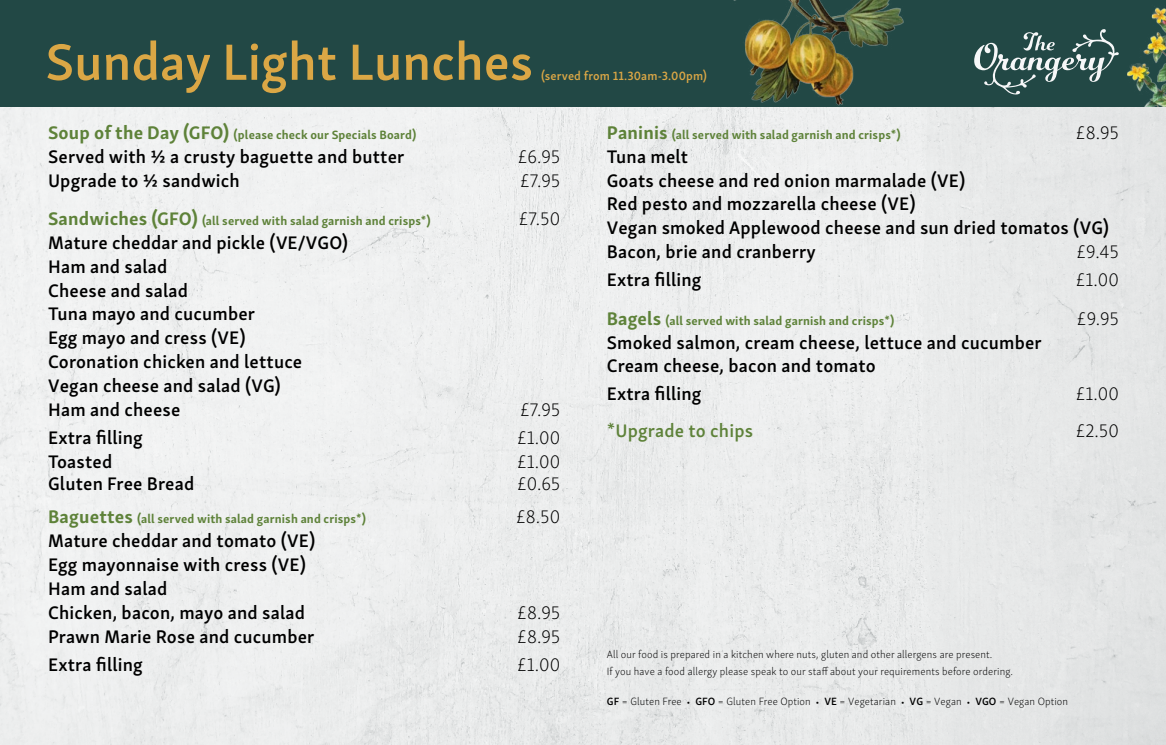
<style>
.page{position:relative;width:1166px;height:745px;background:#fff}
.page>*{position:absolute;margin:0;border:0;box-sizing:border-box;transform-origin:0 0}
.t1{font:600 52.38px "Skolar Sans Latn";color:#dba745}
.t2{font:600 18.75px/23.8px "Skolar Sans Latn";letter-spacing:.01em;color:#000}
.t3{font:18.75px "Skolar Sans Latn El";letter-spacing:.01em;color:#000}
.t4{font:600 18.75px "Skolar Sans Latn";letter-spacing:.01em;color:#5e8239}
.t5{font:700 12.38px "Skolar Sans Latn";letter-spacing:.01em;color:#5e8239}
.t6{font:600 12.38px "Skolar Sans Latn";letter-spacing:.01em;color:#dba745}
.t7{font:10.88px/16.9px "Skolar Sans Latn El";letter-spacing:.01em;color:#000}
.s1{font-size:18.75px}
.s2{font-family:"Skolar Sans Latn";font-weight:600}
.s3{font-size:9px}
</style>
<div class="page">
<img style="left:0;top:106px;width:1166px;height:638px">
<div style="left:0;top:0;width:1166px;height:106px;background:#224845"></div>
<svg style="left:974px;top:29px;width:145px;height:65px"></svg>
<img style="left:730px;top:0;width:175px;height:107px">
<img style="left:1127px;top:7px;width:39px;height:99px">
<h1 class="t1" style="left:45px;top:20px;width:489px">Sunday Light Lunches</h1>
<p class="t6" style="left:541px;top:66px;width:167px">(served from 11.30am-3.00pm)</p>
<p class="t5" style="left:48px;top:124px;width:370px"><span class="s1">Soup of the Day (GFO)</span> (please check our Specials Board)</p>
<p class="t2" style="left:48px;top:143px;width:358px">Served with ½ a crusty baguette and butter</p>
<p class="t3" style="left:518px;top:143px;width:44px">£6.95</p>
<p class="t2" style="left:48px;top:166px;width:193px">Upgrade to ½ sandwich</p>
<p class="t3" style="left:520px;top:166px;width:41px">£7.95</p>
<p class="t5" style="left:48px;top:211px;width:384px"><span class="s1">Sandwiches (GFO)</span> (all served with salad garnish and crisps*)</p>
<p class="t3" style="left:519px;top:205px;width:42px">£7.50</p>
<p class="t2" style="left:48px;top:229px;width:301px">Mature cheddar and pickle (VE/VGO)<br>Ham and salad<br>Cheese and salad<br>Tuna mayo and cucumber<br>Egg mayo and cress (VE)<br>Coronation chicken and lettuce<br>Vegan cheese and salad (VG)<br>Ham and cheese</p>
<p class="t3" style="left:520px;top:395px;width:41px">£7.95</p>
<p class="t2" style="left:48px;top:423px;width:96px">Extra filling</p>
<p class="t3" style="left:517px;top:423px;width:44px">£1.00</p>
<p class="t2" style="left:48px;top:447px;width:66px">Toasted</p>
<p class="t3" style="left:517px;top:447px;width:44px">£1.00</p>
<p class="t2" style="left:48px;top:470px;width:148px">Gluten Free Bread</p>
<p class="t3" style="left:517px;top:470px;width:44px">£0.65</p>
<p class="t5" style="left:48px;top:508px;width:319px"><span class="s1">Baguettes</span> (all served with salad garnish and crisps*)</p>
<p class="t3" style="left:516px;top:503px;width:45px">£8.50</p>
<p class="t2" style="left:48px;top:527px;width:269px">Mature cheddar and tomato (VE)<br>Egg mayonnaise with cress (VE)<br>Ham and salad<br>Chicken, bacon, mayo and salad</p>
<p class="t3" style="left:518px;top:598px;width:44px">£8.95</p>
<p class="t2" style="left:48px;top:622px;width:268px">Prawn Marie Rose and cucumber</p>
<p class="t3" style="left:518px;top:622px;width:44px">£8.95</p>
<p class="t2" style="left:48px;top:650px;width:96px">Extra filling</p>
<p class="t3" style="left:517px;top:650px;width:44px">£1.00</p>
<p class="t5" style="left:607px;top:124px;width:295px"><span class="s1">Paninis</span> (all served with salad garnish and crisps*)</p>
<p class="t3" style="left:1076px;top:119px;width:44px">£8.95</p>
<p class="t2" style="left:607px;top:143px;width:504px">Tuna melt<br>Goats cheese and red onion marmalade (VE)<br>Red pesto and mozzarella cheese (VE)<br>Vegan smoked Applewood cheese and sun dried tomatos (VG)<br>Bacon, brie and cranberry</p>
<p class="t3" style="left:1077px;top:238px;width:43px">£9.45</p>
<p class="t2" style="left:607px;top:266px;width:96px">Extra filling</p>
<p class="t3" style="left:1076px;top:266px;width:44px">£1.00</p>
<p class="t5" style="left:607px;top:310px;width:289px"><span class="s1">Bagels</span> (all served with salad garnish and crisps*)</p>
<p class="t3" style="left:1077px;top:304px;width:43px">£9.95</p>
<p class="t2" style="left:607px;top:328px;width:436px">Smoked salmon, cream cheese, lettuce and cucumber<br>Cream cheese, bacon and tomato</p>
<p class="t2" style="left:607px;top:380px;width:96px">Extra filling</p>
<p class="t3" style="left:1076px;top:380px;width:44px">£1.00</p>
<p class="t4" style="left:607px;top:416px;width:148px">*Upgrade to chips</p>
<p class="t3" style="left:1076px;top:417px;width:44px">£2.50</p>
<p class="t7" style="left:607px;top:644px;width:408px">All our food is prepared in a kitchen where nuts, gluten and other allergens are present.<br>If you have a food allergy please speak to our staff about your requirements before ordering.</p>
<p class="t7" style="left:607px;top:692px;width:463px"><span class="s2">GF</span> = Gluten Free <span class="s3">•</span> <span class="s2">GFO</span> = Gluten Free Option <span class="s3">•</span> <span class="s2">VE</span> = Vegetarian <span class="s3">•</span> <span class="s2">VG</span> = Vegan <span class="s3">•</span> <span class="s2">VGO</span> = Vegan Option</p>
</div>
